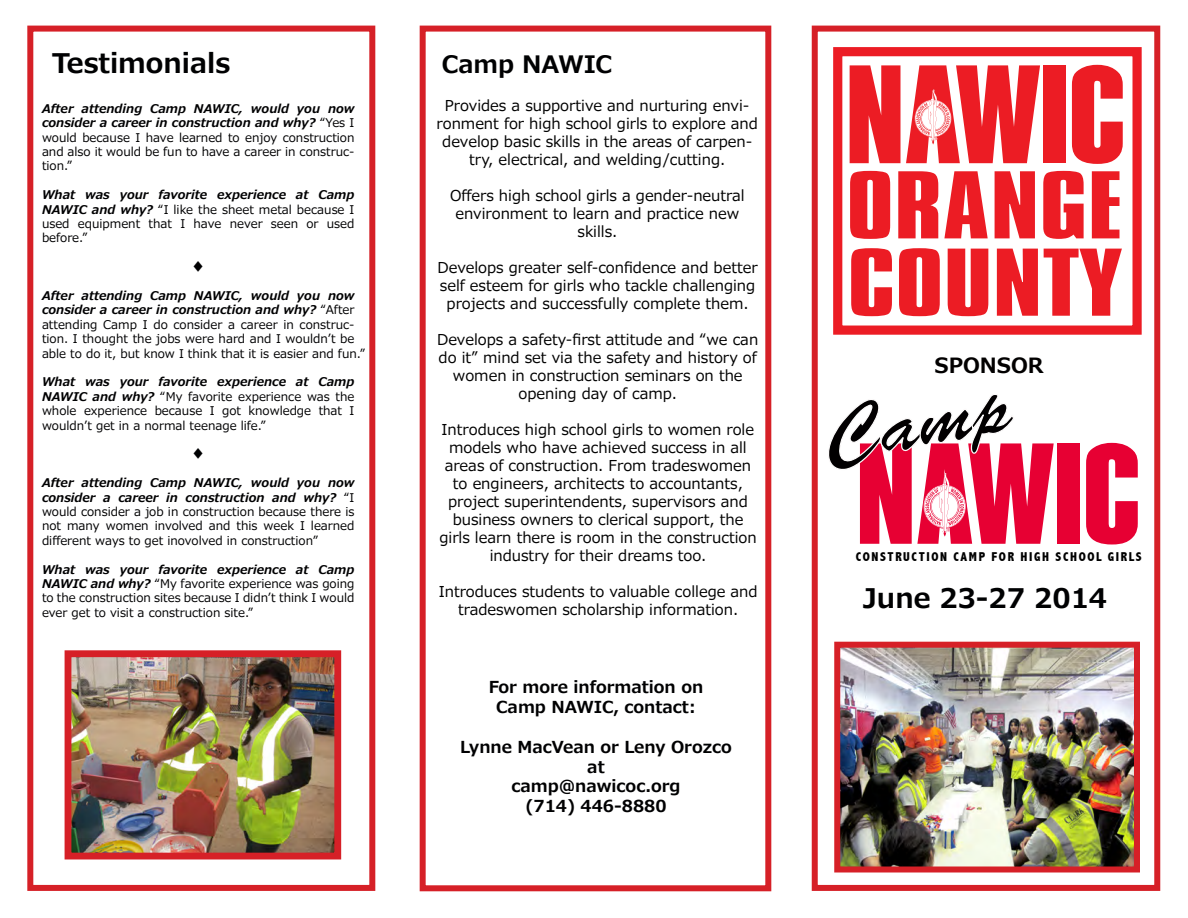
<style>
.page{position:relative;width:1188px;height:918px;background:#fff}
.page>*{position:absolute;margin:0;border:0;box-sizing:border-box;transform-origin:0 0}
.t1{font:82.65px/77.2px "Compacta BT";color:#ec1c24;scale:1.51 1}
.t2{font:700 27px "Meiryo UI";color:#000102}
.t3{font:700 24px "Meiryo UI";color:#000102}
.t4{font:700 21px "Meiryo UI";color:#020000}
.t5{font:700 16.5px/19.8px "Meiryo UI";color:#000102;text-align:center}
.t6{font:15px/18px "Meiryo UI";color:#000;text-align:center}
.t7{font:800 condensed 12.9px "Abadi";letter-spacing:.125em;color:#000}
.t8{font:12px/14.4px "Meiryo UI";color:#000102;text-align:justify}
.s1{font-weight:700;font-style:italic}
</style>
<div class="page">
<div style="left:27px;top:26px;width:348px;height:865px;background:#fff;border:6px solid #d62027"></div>
<div style="left:812px;top:26px;width:348px;height:865px;background:#fff;border:6px solid #d62027"></div>
<div style="left:420px;top:26px;width:351px;height:865px;background:#fff;border:6px solid #d62027"></div>
<img style="left:73px;top:658px;width:260px;height:193px">
<div style="left:65px;top:650px;width:276px;height:209px;border:7px solid #d62027"></div>
<div style="left:1057px;top:443px;width:23px;height:101px;background:#e70033"></div>
<svg style="left:1086px;top:443px;width:52px;height:102px"></svg>
<svg style="left:828px;top:395px;width:226px;height:149px"></svg>
<img style="left:841px;top:649px;width:292px;height:217px">
<div style="left:834px;top:642px;width:306px;height:231px;border:6px solid #d62027"></div>
<svg style="left:850px;top:65px;width:50px;height:98px;background:#ee353c"></svg>
<div style="left:1044px;top:65px;width:22px;height:98px;background:#ec1c24"></div>
<svg style="left:1072px;top:65px;width:51px;height:99px"></svg>
<svg style="left:906px;top:65px;width:134px;height:98px"></svg>
<div style="left:833px;top:47px;width:309px;height:288px;border:9px solid #ec1c24"></div>
<p class="t2" style="left:52px;top:44px;width:180px">Testimonials</p>
<p class="t8" style="left:42px;top:102px;width:314px"><span class="s1">After attending Camp NAWIC, would you now consider a career in construction and why?</span> “Yes I would because I have learned to enjoy construction and also it would be fun to have a career in construc&shy;tion.”</p>
<p class="t8" style="left:42px;top:188px;width:314px"><span class="s1">What was your favorite experience at Camp NAWIC and why?</span> “I like the sheet metal because I used equipment that I have never seen or used before.”</p>
<p class="t8" style="left:192px;top:260px;width:13px">♦</p>
<p class="t8" style="left:42px;top:289px;width:325px;text-align:left"><span class="s1">After attending Camp NAWIC, would you now consider a career in construction and why?</span> “After attending Camp I do consider a career in construc&shy;tion. I thought the jobs were hard and I wouldnʼt be able to do it, but know I think that it is easier and fun.”</p>
<p class="t8" style="left:42px;top:375px;width:314px"><span class="s1">What was your favorite experience at Camp NAWIC and why?</span> “My favorite experience was the whole experience because I got knowledge that I wouldnʼt get in a normal teenage life.”</p>
<p class="t8" style="left:192px;top:447px;width:13px">♦</p>
<p class="t8" style="left:42px;top:476px;width:314px"><span class="s1">After attending Camp NAWIC, would you now consider a career in construction and why?</span> “I would consider a job in construction because there is not many women involved and this week I learned different ways to get inovolved in construction”</p>
<p class="t8" style="left:42px;top:563px;width:314px"><span class="s1">What was your favorite experience at Camp NAWIC and why?</span> “My favorite experience was going to the construction sites because I didnʼt think I would ever get to visit a construction site.”</p>
<p class="t3" style="left:442px;top:48px;width:172px">Camp NAWIC</p>
<p class="t6" style="left:437px;top:97px;width:323px">Provides a supportive and nurturing envi&shy;ronment for high school girls to explore and develop basic skills in the areas of carpen&shy;try, electrical, and welding/cutting.</p>
<p class="t6" style="left:450px;top:187px;width:296px">Offers high school girls a gender-neutral environment to learn and practice new skills.</p>
<p class="t6" style="left:438px;top:259px;width:322px">Develops greater self-confidence and better self esteem for girls who tackle challenging projects and successfully complete them.</p>
<p class="t6" style="left:437px;top:331px;width:323px">Develops a safety-first attitude and “we can do it” mind set via the safety and history of women in construction seminars on the opening day of camp.</p>
<p class="t6" style="left:439px;top:421px;width:319px">Introduces high school girls to women role models who have achieved success in all areas of construction. From tradeswomen to engineers, architects to accountants, project superintendents, supervisors and business owners to clerical support, the girls learn there is room in the construction industry for their dreams too.</p>
<p class="t6" style="left:439px;top:583px;width:320px">Introduces students to valuable college and tradeswomen scholarship information.</p>
<p class="t5" style="left:489px;top:678px;width:216px">For more information on<br>Camp NAWIC, contact:</p>
<p class="t5" style="left:460px;top:738px;width:273px">Lynne MacVean or Leny Orozco at<br>camp@nawicoc.org<br>(714) 446-8880</p>
<p class="t1" style="left:846px;top:169px;width:185px">ORANGE<br>COUNTY</p>
<p class="t4" style="left:935px;top:350px;width:111px">SPONSOR</p>
<p class="t7" style="left:856px;top:549px;width:287px">CONSTRUCTION CAMP FOR HIGH SCHOOL GIRLS</p>
<p class="t2" style="left:863px;top:580px;width:245px">June 23-27 2014</p>
</div>
